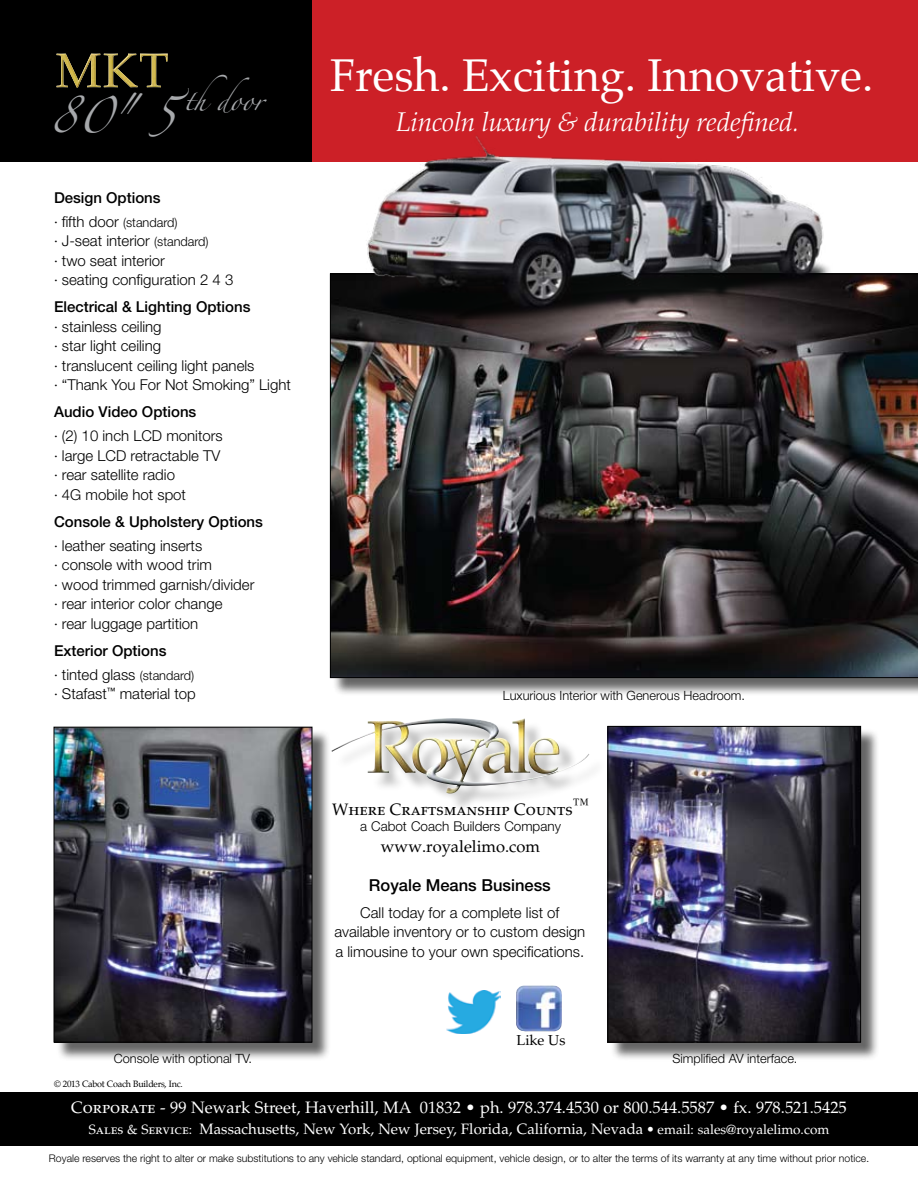
<style>
.page{position:relative;width:918px;height:1188px;background:#fff}
.page>*{position:absolute;margin:0;border:0;box-sizing:border-box;transform-origin:0 0}
.t1{font:45px "Palatino";color:#fff}
.t2{font:33px "Zapfino";color:#a7a9ac}
.t3{font:italic 300 30px "Palatino LT Std";color:#fff}
.t4{font:italic 300 27px "Palatino LT Std";color:#fff}
.t5{font:19.2px "Zapfino";color:#a7a9ac}
.t6{font:16.5px "Palatino LT Std";color:#fff}
.t7{font:16.5px "Palatino LT Std";color:#000}
.t8{font:500 16.5px "Helvetica Neue LT Std";color:#000}
.t9{font:300 15px/19.5px "Helvetica Neue LT Std";color:#000}
.t10{font:15px "Palatino LT Std";color:#fff}
.t11{font:500 15px/24px "Helvetica Neue LT Std";color:#000}
.t12{font:14.4px "Palatino LT Std";color:#000}
.t13{font:300 13.5px "Helvetica Neue LT Std";color:#000}
.t14{font:300 12.75px "Helvetica Neue LT Std";color:#000}
.t15{font:300 10.5px "Helvetica Neue LT Std";color:#000}
.t16{font:9px "Palatino";letter-spacing:-.025em;color:#000}
.s1{font-family:"Palatino";font-weight:400;font-size:15px}
.s2{font-size:15px}
.s3{font-family:"Palatino";font-weight:400}
.s4{font-size:12.75px}
.s5{font-weight:500}
.s6{font-weight:300}
.s7{font-weight:300;font-size:12.75px}
.s8{font-size:13.5px}
.s9{font-family:"Helvetica Neue LT Std";font-size:13.5px}
</style>
<div class="page">
<div style="left:0;top:1093px;width:918px;height:53px;background:#000"></div>
<div style="left:332px;top:276px;width:586px;height:420px;background:#000;opacity:.6"></div>
<img style="left:330px;top:274px;width:588px;height:404px">
<div style="left:312px;top:0;width:606px;height:162px;background:#cc2027"></div>
<div style="left:56px;top:729px;width:275px;height:332px;background:#000;opacity:.6"></div>
<img style="left:56px;top:729px;width:254px;height:311px">
<div style="left:54px;top:727px;width:258px;height:315px;border:1px solid #000"></div>
<div style="left:610px;top:728px;width:270px;height:333px;background:#000;opacity:.6"></div>
<img style="left:610px;top:728px;width:249px;height:312px">
<div style="left:608px;top:726px;width:253px;height:316px;border:1px solid #000"></div>
<div style="left:0;top:0;width:312px;height:162px;background:#000"></div>
<img style="left:57px;top:54px;width:111px;height:22px">
<div style="left:334px;top:720px;width:272px;height:92px;background:#000;opacity:.3"></div>
<img style="left:331px;top:719px;width:258px;height:75px">
<img style="left:516px;top:986px;width:46px;height:45px">
<img style="left:447px;top:990px;width:54px;height:44px">
<img style="left:330px;top:135px;width:518px;height:188px">
<p class="t5" style="left:184px;top:92px;width:81px">thdoor</p>
<h2 class="t2" style="left:50px;top:101px;width:127px">80" 5</h2>
<p class="t11" style="left:54px;top:185px;width:108px">Design Options</p>
<p class="t14" style="left:54px;top:214px;width:125px"><span class="s1">·</span> <span class="s2">fifth door</span> (standard)</p>
<p class="t9" style="left:54px;top:231px;width:181px"><span class="s3">·</span> J-seat interior <span class="s4">(standard)<br></span><span class="s3">·</span> two seat interior<br><span class="s3">·</span> seating configuration 2 4 3</p>
<p class="t9" style="left:54px;top:297px;width:238px"><span class="s5">Electrical &amp; Lighting Options<br></span><span class="s3">·</span> stainless ceiling<br><span class="s3">·</span> star light ceiling<br><span class="s3">·</span> translucent ceiling light panels<br><span class="s3">·</span> “Thank You For Not Smoking” Light</p>
<p class="t9" style="left:54px;top:400px;width:170px;line-height:24px"><span class="s5">Audio Video Options<br></span><span class="s3">·</span> (2) 10 inch LCD monitors</p>
<p class="t9" style="left:54px;top:445px;width:168px"><span class="s3">·</span> large LCD retractable TV <span class="s3">·</span> rear satellite radio<br><span class="s3">·</span> 4G mobile hot spot</p>
<p class="t11" style="left:54px;top:509px;width:210px">Console &amp; Upholstery Options <span class="s3">·</span> <span class="s6">leather seating inserts</span></p>
<p class="t9" style="left:54px;top:555px;width:202px"><span class="s3">·</span> console with wood trim<br><span class="s3">·</span> wood trimmed garnish/divider <span class="s3">·</span> rear interior color change<br><span class="s3">·</span> rear luggage partition</p>
<p class="t11" style="left:54px;top:638px;width:142px">Exterior Options<br><span class="s3">·</span> <span class="s6">tinted glass</span> <span class="s7">(standard)</span></p>
<p class="t9" style="left:54px;top:684px;width:143px"><span class="s3">·</span> Stafast<sup>™</sup> material top</p>
<h1 class="t1" style="left:330px;top:50px;width:545px">Fresh. Exciting. Innovative.</h1>
<h3 class="t4" style="left:396px;top:106px;width:405px">Lincoln luxury &amp; durability redefined.</h3>
<h3 class="t3" style="left:319px;top:100px;width:450px">Lincoln luxury &amp; durability redefined.</h3>
<p class="t14" style="left:503px;top:688px;width:244px">Luxurious Interior with Generous Headroom.</p>
<p class="t7" style="left:332px;top:799px;width:258px">Where Craftsmanship Counts™</p>
<p class="t13" style="left:360px;top:818px;width:202px">a Cabot Coach Builders Company</p>
<p class="t7" style="left:381px;top:836px;width:161px">www.royalelimo.com</p>
<p class="t8" style="left:369px;top:875px;width:183px">Royale Means Business</p>
<p class="t9" style="left:334px;top:903px;width:252px;text-align:center">Call today for a complete list of available inventory or to custom design a limousine to your own specifications.</p>
<p class="t12" style="left:517px;top:1032px;width:50px">Like Us</p>
<p class="t14" style="left:114px;top:1050px;width:140px">Console with optional TV.</p>
<p class="t14" style="left:673px;top:1050px;width:127px">Simplified AV interface.</p>
<p class="t16" style="left:54px;top:1079px;width:130px">© 2013 Cabot Coach Builders, Inc.</p>
<p class="t6" style="left:71px;top:1098px;width:777px">Corporate - 99 Newark Street, Haverhill, MA 01832 • ph. 978.374.4530 or 800.544.5587 • fx. 978.521.5425</p>
<p class="t10" style="left:89px;top:1120px;width:742px"><span class="s8">Sales &amp; Service:</span> Massachusetts, New York, New Jersey, Florida, California, Nevada <span class="s9">•</span> <span class="s8">email: sales@royalelimo.com</span></p>
<p class="t15" style="left:49px;top:1152px;width:822px">Royale reserves the right to alter or make substitutions to any vehicle standard, optional equipment, vehicle design, or to alter the terms of its warranty at any time without prior notice<span class="s3">.</span></p>
</div>
